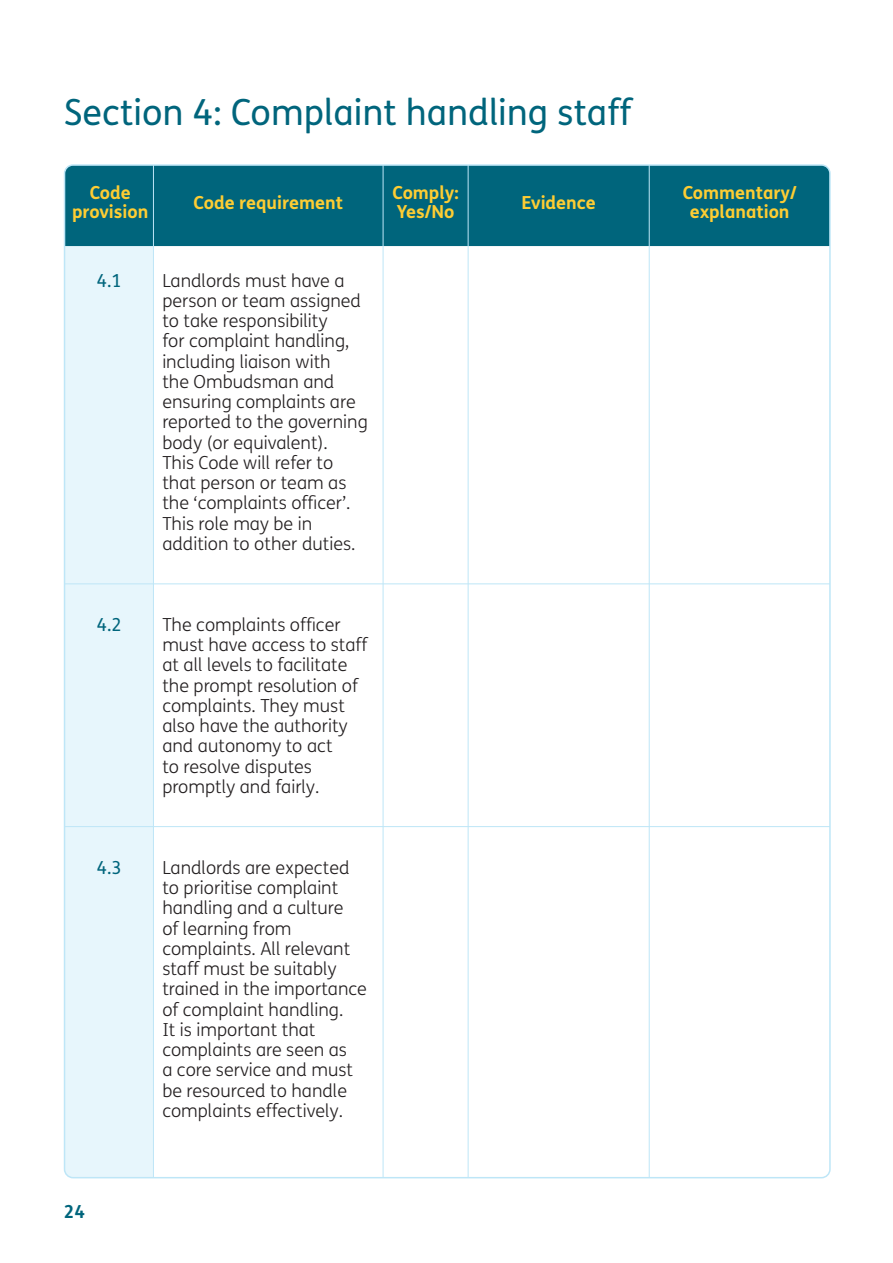
<style>
.page{position:relative;width:893px;height:1263px;background:#fff}
.page>*{position:absolute;margin:0;border:0;box-sizing:border-box;transform-origin:0 0}
.Heading_1{font:36px "FS Me";color:#00657c}
.No_Spacing{font:300 18px/20.2px "FS Me";color:#231f20}
.t1{font:700 18px/19.5px "FS Me";color:#fecd33;text-align:center}
.t2{font:18px "FS Me";color:#00657c}
.t3{font:700 18px "FS Me";color:#00657c}
</style>
<div class="page">
<div style="left:65px;top:246px;width:88px;height:932px;background:#e7f6fc"></div>
<div style="left:67px;top:167px;width:761px;height:79px;background:#00657c"></div>
<hr style="left:153px;top:165px;width:1px;height:1013px;background:#bee6f7">
<hr style="left:383px;top:165px;width:1px;height:1013px;background:#bee6f7">
<hr style="left:468px;top:165px;width:1px;height:1013px;background:#bee6f7">
<hr style="left:65px;top:583px;width:765px;height:1px;background:#bee6f7">
<hr style="left:65px;top:826px;width:765px;height:1px;background:#bee6f7">
<hr style="left:649px;top:165px;width:1px;height:1013px;background:#bee6f7">
<p class="Heading_1" style="left:64px;top:87px;width:569px">Section 4: Complaint handling staff</p>
<p class="t1" style="left:72px;top:182px;width:78px">Code provision</p>
<p class="t1" style="left:392px;top:182px;width:68px;text-align:left">Comply:<br>Yes/No</p>
<p class="t1" style="left:521px;top:191px;width:76px">Evidence</p>
<p class="t1" style="left:683px;top:182px;width:115px">Commentary/ explanation</p>
<p class="t1" style="left:194px;top:191px;width:151px">Code requirement</p>
<p class="t2" style="left:97px;top:268px;width:26px">4.1</p>
<p class="t2" style="left:97px;top:612px;width:26px">4.2</p>
<p class="t2" style="left:97px;top:855px;width:26px">4.3</p>
<p class="t3" style="left:64px;top:1198px;width:23px">24</p>
<p class="No_Spacing" style="left:162px;top:270px;width:207px">Landlords must have a person or team assigned to take responsibility<br>for complaint handling, including liaison with<br>the Ombudsman and ensuring complaints are reported to the governing body (or equivalent).<br>This Code will refer to that person or team as the ‘complaints officer’.<br>This role may be in addition to other duties.</p>
<p class="No_Spacing" style="left:162px;top:614px;width:207px">The complaints officer must have access to staff at all levels to facilitate the prompt resolution of complaints. They must also have the authority and autonomy to act<br>to resolve disputes promptly and fairly.</p>
<p class="No_Spacing" style="left:162px;top:857px;width:206px">Landlords are expected to prioritise complaint handling and a culture<br>of learning from complaints. All relevant staff must be suitably trained in the importance of complaint handling.<br>It is important that complaints are seen as<br>a core service and must be resourced to handle complaints effectively.</p>
</div>
